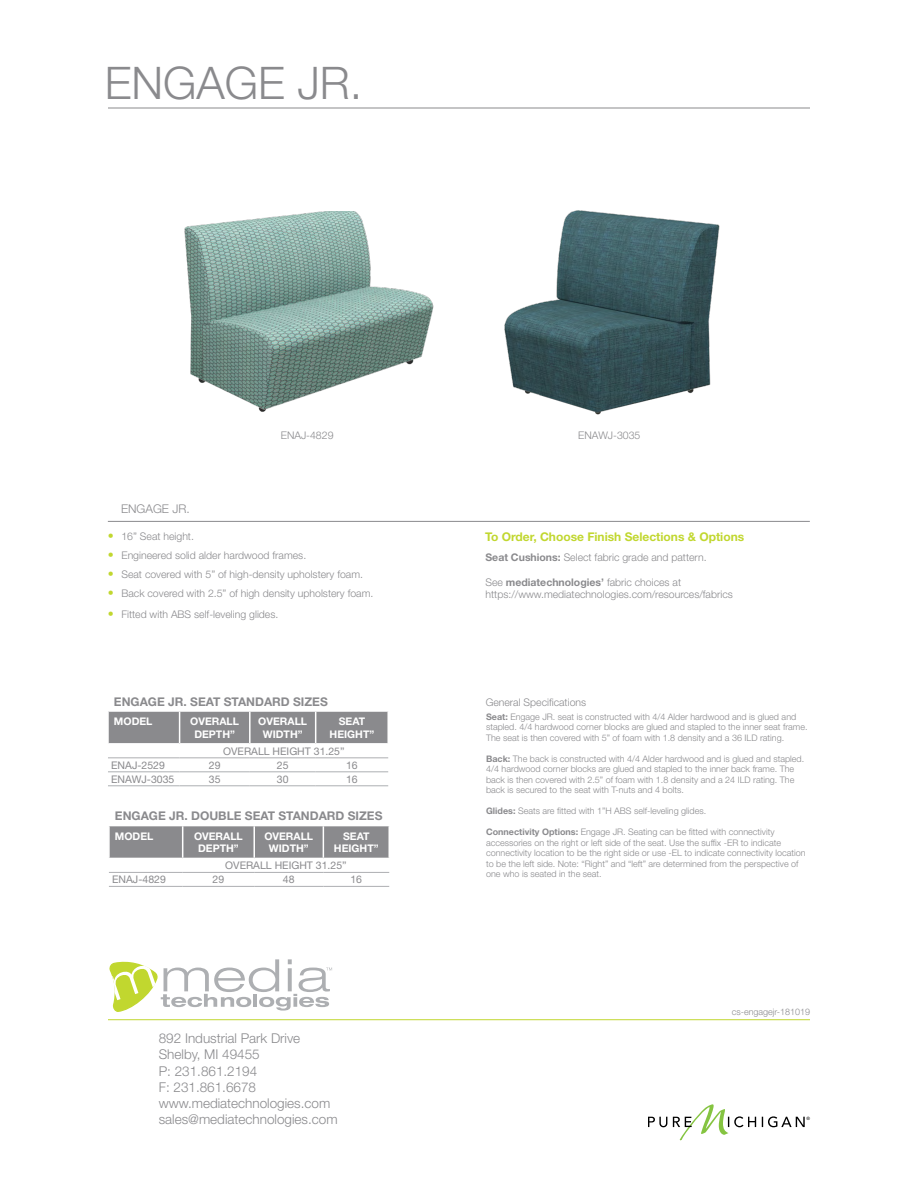
<style>
.page{position:relative;width:918px;height:1188px;background:#fff}
.page>*{position:absolute;margin:0;border:0;box-sizing:border-box;transform-origin:0 0}
.t1{font:300 45px "Helvetica Neue LT Std";color:#8a8a8d}
.t2{font:300 13.5px/16.2px "Helvetica Neue LT Std";color:#8a8a8d}
.t3{font:700 12px "Helvetica Neue LT Std";color:#8a8a8d}
.t4{font:700 12px "Helvetica Neue LT Std";color:#c1d72f}
.t5{font:300 12px "Helvetica Neue LT Std";color:#8a8a8d}
.t6{font:300 10.5px/12px "Helvetica Neue LT Std";color:#8a8a8d}
.t7{font:700 10.5px/12.6px "Helvetica Neue LT Std";color:#fff;text-align:center}
.t8{font:10.5px "Helvetica Neue LT Std";color:#8a8a8d}
.t9{font:300 9px/10.5px "Helvetica Neue LT Std";color:#8a8a8d}
.t10{font:4.5px "Helvetica Neue";color:#000}
.s1{font-size:12px;color:#c1d72f}
.s2{font-weight:700}
</style>
<div class="page">
<svg style="left:109px;top:959px;width:223px;height:53px"></svg>
<hr style="left:108px;top:108px;width:702px;height:1px;background:#8a8a8d">
<svg style="left:648px;top:1104px;width:157px;height:36px"></svg>
<hr style="left:108px;top:1019px;width:702px;height:1px;background:#c1d72f">
<hr style="left:108px;top:521px;width:702px;height:1px;background:#8a8a8d">
<img style="left:184px;top:212px;width:250px;height:200px">
<img style="left:504px;top:210px;width:216px;height:205px">
<div style="left:109px;top:712px;width:278px;height:31px;background:#8a8a8d"></div>
<hr style="left:179px;top:712px;width:1px;height:31px;background:#fff">
<hr style="left:249px;top:712px;width:2px;height:31px;background:#fff">
<hr style="left:315px;top:712px;width:1px;height:31px;background:#fff">
<hr style="left:108px;top:758px;width:72px;height:1px;background:#adafb2">
<hr style="left:180px;top:758px;width:70px;height:1px;background:#adafb2">
<hr style="left:250px;top:758px;width:66px;height:1px;background:#adafb2">
<hr style="left:316px;top:758px;width:72px;height:1px;background:#adafb2">
<hr style="left:108px;top:772px;width:72px;height:1px;background:#adafb2">
<hr style="left:180px;top:772px;width:70px;height:1px;background:#adafb2">
<hr style="left:250px;top:772px;width:66px;height:1px;background:#adafb2">
<hr style="left:316px;top:772px;width:72px;height:1px;background:#adafb2">
<hr style="left:108px;top:786px;width:72px;height:1px;background:#adafb2">
<hr style="left:180px;top:786px;width:70px;height:1px;background:#adafb2">
<hr style="left:250px;top:786px;width:66px;height:1px;background:#adafb2">
<hr style="left:316px;top:786px;width:72px;height:1px;background:#adafb2">
<svg style="left:110px;top:826px;width:278px;height:32px;background:#8c8c8f"></svg>
<hr style="left:182px;top:826px;width:1px;height:32px;background:#fff">
<hr style="left:253px;top:826px;width:2px;height:32px;background:#fff">
<hr style="left:323px;top:826px;width:1px;height:32px;background:#fff">
<hr style="left:109px;top:872px;width:74px;height:1px;background:#adafb2">
<hr style="left:183px;top:872px;width:71px;height:1px;background:#adafb2">
<hr style="left:254px;top:872px;width:69px;height:1px;background:#adafb2">
<hr style="left:323px;top:872px;width:66px;height:1px;background:#adafb2">
<hr style="left:109px;top:886px;width:74px;height:1px;background:#adafb2">
<hr style="left:183px;top:886px;width:71px;height:1px;background:#adafb2">
<hr style="left:254px;top:886px;width:69px;height:1px;background:#adafb2">
<hr style="left:323px;top:886px;width:66px;height:1px;background:#adafb2">
<h1 class="t1" style="left:105px;top:56px;width:259px">ENGAGE JR.</h1>
<h3 class="t5" style="left:121px;top:502px;width:70px">ENGAGE JR.</h3>
<p class="t6" style="left:281px;top:429px;width:54px">ENAJ-4829</p>
<p class="t6" style="left:578px;top:429px;width:64px">ENAWJ-3035</p>
<p class="t6" style="left:108px;top:530px;width:88px"><span class="s1">•</span> 16” Seat height.</p>
<p class="t6" style="left:108px;top:549px;width:200px"><span class="s1">•</span> Engineered solid alder hardwood frames.</p>
<p class="t6" style="left:108px;top:568px;width:257px"><span class="s1">•</span> Seat covered with 5” of high-density upholstery foam.</p>
<p class="t6" style="left:108px;top:587px;width:267px"><span class="s1">•</span> Back covered with 2.5” of high density upholstery foam.</p>
<p class="t6" style="left:108px;top:608px;width:172px"><span class="s1">•</span> Fitted with ABS self-leveling glides.</p>
<h3 class="t3" style="left:114px;top:694px;width:215px">ENGAGE JR. SEAT STANDARD SIZES</h3>
<p class="t7" style="left:114px;top:715px;width:40px">MODEL</p>
<p class="t7" style="left:190px;top:715px;width:50px">OVERALL<br>DEPTH”</p>
<p class="t7" style="left:258px;top:715px;width:50px">OVERALL<br>WIDTH”</p>
<p class="t7" style="left:330px;top:715px;width:46px">SEAT<br>HEIGHT”</p>
<p class="t8" style="left:223px;top:745px;width:123px">OVERALL HEIGHT 31.25”</p>
<p class="t8" style="left:111px;top:759px;width:55px">ENAJ-2529</p>
<p class="t8" style="left:209px;top:759px;width:13px">29</p>
<p class="t8" style="left:277px;top:759px;width:13px">25</p>
<p class="t8" style="left:346px;top:759px;width:13px">16</p>
<p class="t8" style="left:111px;top:773px;width:65px">ENAWJ-3035</p>
<p class="t8" style="left:209px;top:773px;width:13px">35</p>
<p class="t8" style="left:277px;top:773px;width:13px">30</p>
<p class="t8" style="left:346px;top:773px;width:13px">16</p>
<h3 class="t3" style="left:115px;top:809px;width:269px">ENGAGE JR. DOUBLE SEAT STANDARD SIZES</h3>
<p class="t7" style="left:115px;top:830px;width:40px">MODEL</p>
<p class="t7" style="left:194px;top:830px;width:50px">OVERALL<br>DEPTH”</p>
<p class="t7" style="left:264px;top:830px;width:50px">OVERALL<br>WIDTH”</p>
<p class="t7" style="left:334px;top:830px;width:46px">SEAT<br>HEIGHT”</p>
<p class="t8" style="left:225px;top:859px;width:123px">OVERALL HEIGHT 31.25”</p>
<p class="t8" style="left:112px;top:873px;width:55px">ENAJ-4829</p>
<p class="t8" style="left:213px;top:873px;width:13px">29</p>
<p class="t8" style="left:283px;top:873px;width:13px">48</p>
<p class="t8" style="left:350px;top:873px;width:13px">16</p>
<h2 class="t2" style="left:159px;top:1030px;width:180px">892 Industrial Park Drive<br>Shelby, MI 49455<br>P: 231.861.2194<br>F: 231.861.6678 www.mediatechnologies.com sales@mediatechnologies.com</h2>
<h3 class="t4" style="left:485px;top:530px;width:261px">To Order, Choose Finish Selections &amp; Options</h3>
<p class="t6" style="left:486px;top:551px;width:223px"><span class="s2">Seat Cushions:</span> Select fabric grade and pattern.</p>
<p class="t6" style="left:486px;top:576px;width:249px">See <span class="s2">mediatechnologies’</span> fabric choices at https://www.mediatechnologies.com/resources/fabrics</p>
<p class="t6" style="left:486px;top:696px;width:102px">General Specifications</p>
<p class="t9" style="left:486px;top:711px;width:323px"><span class="s2">Seat:</span> Engage JR. seat is constructed with 4/4 Alder hardwood and is glued and stapled. 4/4 hardwood corner blocks are glued and stapled to the inner seat frame.<br>The seat is then covered with 5” of foam with 1.8 density and a 36 ILD rating.</p>
<p class="t9" style="left:486px;top:753px;width:320px"><span class="s2">Back:</span> The back is constructed with 4/4 Alder hardwood and is glued and stapled.<br>4/4 hardwood corner blocks are glued and stapled to the inner back frame. The back is then covered with 2.5” of foam with 1.8 density and a 24 ILD rating. The back is secured to the seat with T-nuts and 4 bolts.</p>
<p class="t9" style="left:486px;top:806px;width:222px"><span class="s2">Glides:</span> Seats are fitted with 1”H ABS self-leveling glides.</p>
<p class="t9" style="left:486px;top:827px;width:321px"><span class="s2">Connectivity Options:</span> Engage JR. Seating can be fitted with connectivity accessories on the right or left side of the seat. Use the suffix -ER to indicate connectivity location to be the right side or use -EL to indicate connectivity location to be the left side. Note: “Right” and “left” are determined from the perspective of one who is seated in the seat.</p>
<p class="t9" style="left:732px;top:1006px;width:80px">cs-engagejr-181019</p>
<p class="t10" style="left:806px;top:1116px;width:5px">®</p>
</div>
